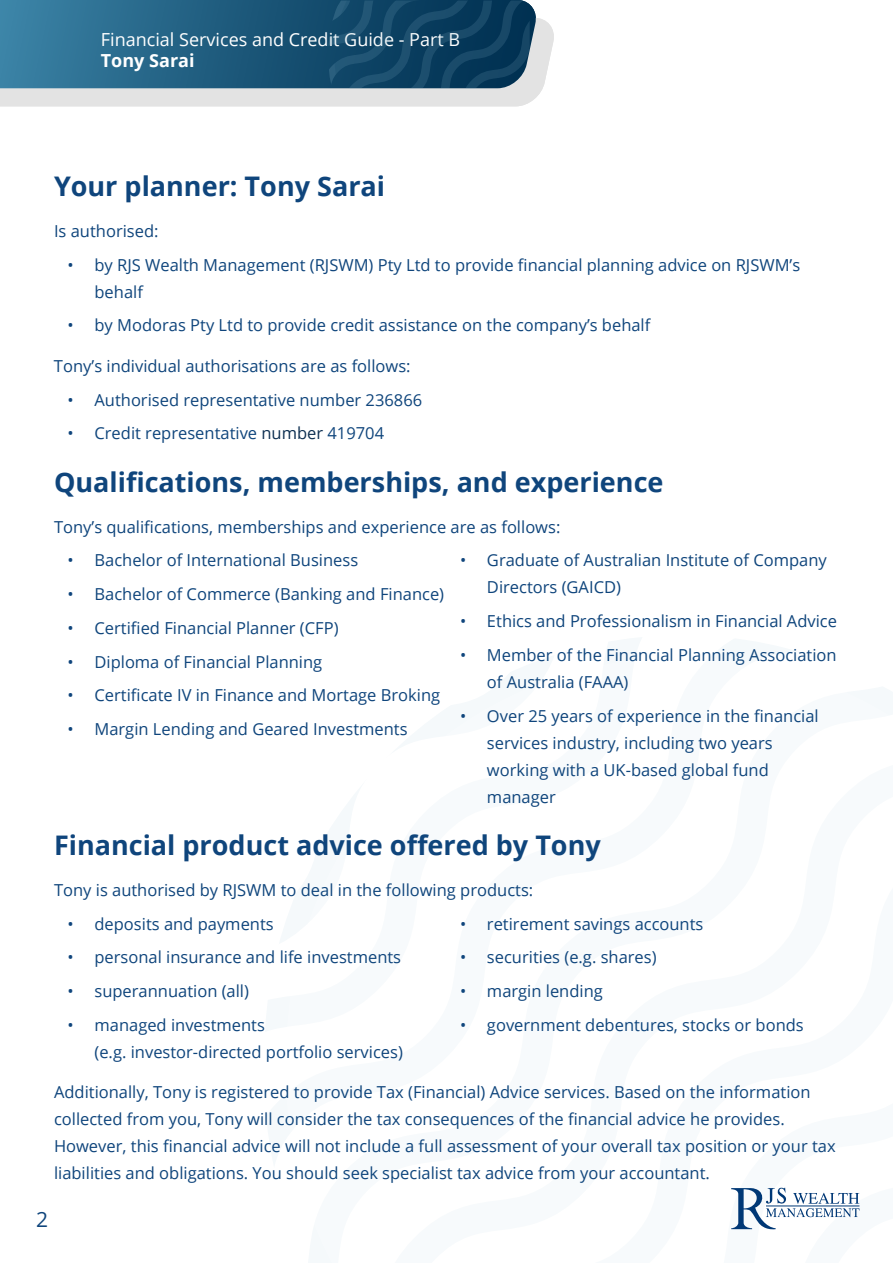
<style>
.page{position:relative;width:893px;height:1263px;background:#fff}
.page>*{position:absolute;margin:0;border:0;box-sizing:border-box;transform-origin:0 0}
.t1{font:700 27px "Open Sans";color:#0f457c}
.t2{font:21px "Open Sans";color:#fff}
.t3{font:21px "Open Sans";color:#0f457c}
.t4{font:18px "Open Sans";color:#fff}
.t5{font:700 18px "Open Sans";color:#fff}
.t6{font:16.5px/27px "Open Sans";color:#0f457c}
.s1{font-size:31.5px}
.s2{color:#0e3052}
</style>
<div class="page">
<svg style="left:0;top:18px;width:554px;height:88px;background:#e3e3e4"></svg>
<svg style="left:0;top:0;width:538px;height:88px;background:#347496"></svg>
<svg style="left:192px;top:1px;width:338px;height:88px;background:#174c6c"></svg>
<svg style="left:731px;top:1187px;width:128px;height:42px"></svg>
<p class="t4" style="left:101px;top:27px;width:361px">Financial Services and Credit Guide - Part B</p>
<p class="t5" style="left:101px;top:48px;width:95px">Tony Sarai</p>
<p class="t2" style="left:38px;top:32px;width:165px"><span class="s1">2</span> Privacy Policy</p>
<h1 class="t1" style="left:54px;top:167px;width:333px">Your planner: Tony Sarai</h1>
<p class="t6" style="left:54px;top:217px;width:106px">Is authorised:</p>
<p class="t6" style="left:94px;top:250px;width:707px;text-indent:-27px">• by RJS Wealth Management (RJSWM) Pty Ltd to provide financial planning advice on RJSWM’s behalf</p>
<p class="t6" style="left:67px;top:311px;width:584px">• by Modoras Pty Ltd to provide credit assistance on the company’s behalf</p>
<p class="t6" style="left:54px;top:352px;width:358px">Tony’s individual authorisations are as follows:</p>
<p class="t6" style="left:67px;top:385px;width:356px">• Authorised representative number 236866</p>
<p class="t6" style="left:67px;top:419px;width:318px">• Credit representative <span class="s2">number</span> 419704</p>
<h1 class="t1" style="left:54px;top:463px;width:611px">Qualifications, memberships, and experience</h1>
<p class="t6" style="left:54px;top:512px;width:508px">Tony’s qualifications, memberships and experience are as follows:</p>
<p class="t6" style="left:67px;top:546px;width:292px">• Bachelor of International Business</p>
<p class="t6" style="left:67px;top:580px;width:378px">• Bachelor of Commerce (Banking and Finance)</p>
<p class="t6" style="left:67px;top:614px;width:273px">• Certified Financial Planner (CFP)</p>
<p class="t6" style="left:67px;top:647px;width:256px">• Diploma of Financial Planning</p>
<p class="t6" style="left:67px;top:681px;width:374px">• Certificate IV in Finance and Mortage Broking</p>
<p class="t6" style="left:67px;top:715px;width:342px">• Margin Lending and Geared Investments</p>
<p class="t6" style="left:487px;top:546px;width:341px;text-indent:-27px">• Graduate of Australian Institute of Company<br>Directors (GAICD)</p>
<p class="t6" style="left:460px;top:607px;width:379px">• Ethics and Professionalism in Financial Advice</p>
<p class="t6" style="left:487px;top:641px;width:351px;text-indent:-27px">• Member of the Financial Planning Association of Australia (FAAA)</p>
<p class="t6" style="left:487px;top:701px;width:333px;text-indent:-27px">• Over 25 years of experience in the financial services industry, including two years working with a UK-based global fund manager</p>
<h1 class="t1" style="left:54px;top:826px;width:548px">Financial product advice offered by Tony</h1>
<p class="t6" style="left:54px;top:876px;width:481px">Tony is authorised by RJSWM to deal in the following products:</p>
<p class="t6" style="left:67px;top:909px;width:208px">• deposits and payments</p>
<p class="t6" style="left:67px;top:943px;width:335px">• personal insurance and life investments</p>
<p class="t6" style="left:67px;top:977px;width:183px">• superannuation (all)</p>
<p class="t6" style="left:94px;top:1011px;width:310px;text-indent:-27px">• managed investments<br>(e.g. investor-directed portfolio services)</p>
<p class="t6" style="left:460px;top:909px;width:245px">• retirement savings accounts</p>
<p class="t6" style="left:460px;top:943px;width:198px">• securities (e.g. shares)</p>
<p class="t6" style="left:460px;top:977px;width:144px">• margin lending</p>
<p class="t6" style="left:460px;top:1010px;width:345px">• government debentures, stocks or bonds</p>
<p class="t6" style="left:54px;top:1078px;width:783px">Additionally, Tony is registered to provide Tax (Financial) Advice services. Based on the information collected from you, Tony will consider the tax consequences of the financial advice he provides.<br>However, this financial advice will not include a full assessment of your overall tax position or your tax liabilities and obligations. You should seek specialist tax advice from your accountant.</p>
<p class="t3" style="left:36px;top:1204px;width:14px">2</p>
</div>
